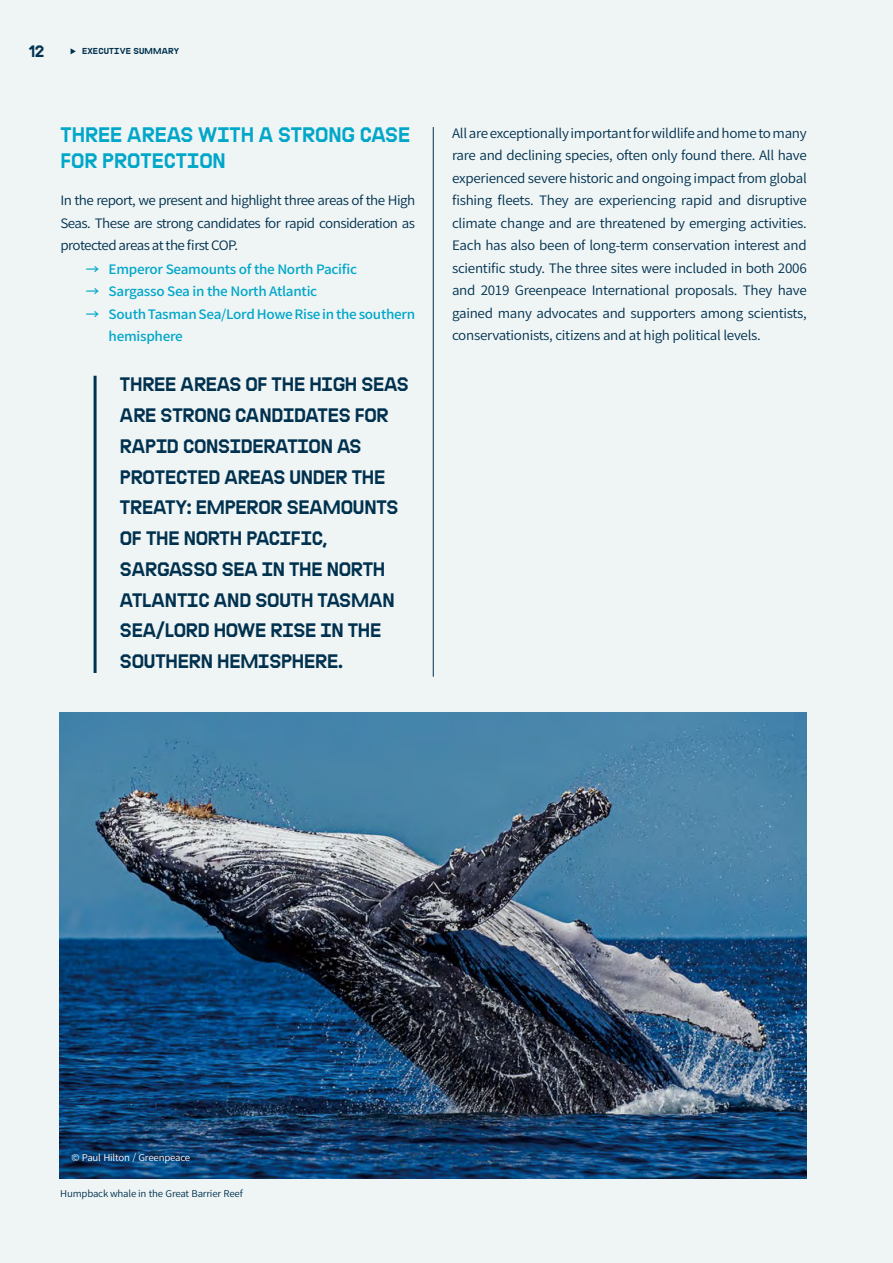
<style>
.page{position:relative;width:893px;height:1263px;background:#eff4f5}
.page>*{position:absolute;margin:0;border:0;box-sizing:border-box;transform-origin:0 0}
.t1{font:21px/26.2px "Sanctuary";color:#00a7c9}
.t2{font:19.5px/30.8px "Sanctuary";letter-spacing:-.01em;color:#00314e}
.t3{font:16.5px "Sanctuary";color:#00314e}
.t4{font:600 12.9px/22.5px "Noto Sans CJ Kkr";letter-spacing:-.04em;color:#00314e;text-align:justify;scale:1.04 1}
.t5{font:500 12.9px/22.5px "Noto Sans CJ Kkr";letter-spacing:-.02em;color:#00a7c9;text-align:justify;scale:1.04 1}
.t6{font:600 9.3px "Noto Sans CJ Kkr";letter-spacing:-.02em;color:#00314e;scale:1.04 1}
.t7{font:600 9.3px "Noto Sans CJ Kkr";letter-spacing:-.02em;color:#fff;scale:1.04 1}
.t8{font:8.7px "Sanctuary";letter-spacing:.02em;color:#00314e;scale:1.04 1}
</style>
<div class="page">
<svg style="left:71px;top:48px;width:5px;height:6px"></svg>
<hr style="left:433px;top:127px;width:1px;height:550px;background:#00314e">
<hr style="left:94px;top:376px;width:3px;height:297px;background:#00314e">
<img style="left:60px;top:712px;width:746px;height:467px">
<p class="t3" style="left:29px;top:41px;width:17px">12</p>
<p class="t8" style="left:82px;top:46px;width:95px">EXECUTIVE SUMMARY</p>
<h1 class="t1" style="left:60px;top:121px;width:351px">THREE AREAS WITH A STRONG CASE<br>FOR PROTECTION</h1>
<p class="t4" style="left:60px;top:190px;width:343px">In the report, we present and highlight three areas of the High Seas. These are strong candidates for rapid consideration as protected areas at the first COP.</p>
<p class="t5" style="left:86px;top:258px;width:14px">→ → →</p>
<p class="t5" style="left:109px;top:258px;width:296px;text-align:left">Emperor Seamounts of the North Pacific Sargasso Sea in the North Atlantic<br>South Tasman Sea/Lord Howe Rise in the southern hemisphere</p>
<p class="t2" style="left:120px;top:369px;width:290px">THREE AREAS OF THE HIGH SEAS<br>ARE STRONG CANDIDATES FOR<br>RAPID CONSIDERATION AS<br>PROTECTED AREAS UNDER THE<br>TREATY: EMPEROR SEAMOUNTS<br>OF THE NORTH PACIFIC,<br>SARGASSO SEA IN THE NORTH<br>ATLANTIC AND SOUTH TASMAN<br>SEA/LORD HOWE RISE IN THE<br>SOUTHERN HEMISPHERE.</p>
<p class="t4" style="left:452px;top:122px;width:343px">All are exceptionally important for wildlife and home to many rare and declining species, often only found there. All have experienced severe historic and ongoing impact from global fishing fleets. They are experiencing rapid and disruptive climate change and are threatened by emerging activities.<br>Each has also been of long-term conservation interest and scientific study. The three sites were included in both 2006 and 2019 Greenpeace International proposals. They have gained many advocates and supporters among scientists, conservationists, citizens and at high political levels.</p>
<p class="t7" style="left:72px;top:1152px;width:116px">© Paul Hilton / Greenpeace</p>
<p class="t6" style="left:60px;top:1188px;width:177px">Humpback whale in the Great Barrier Reef</p>
</div>
